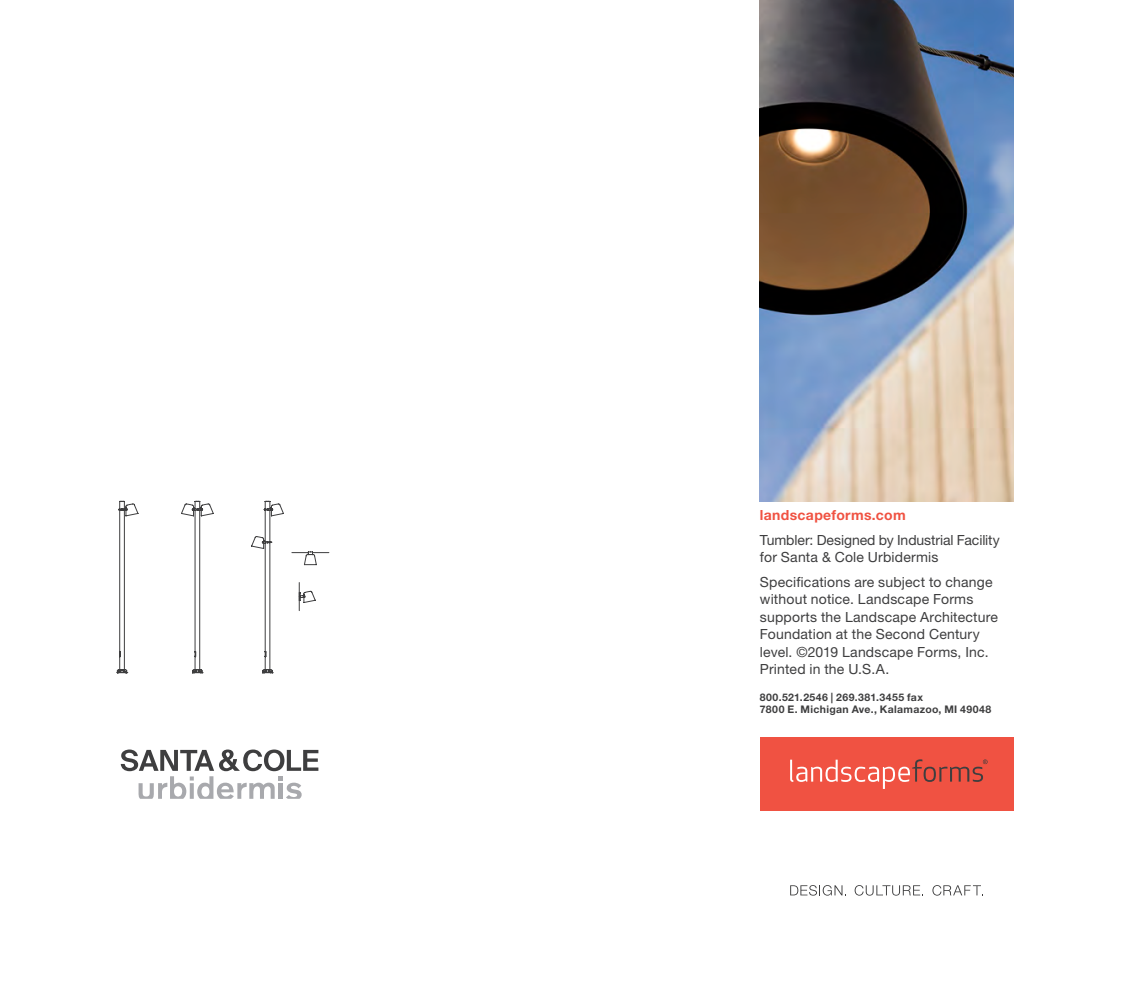
<style>
.page{position:relative;width:1134px;height:1008px;background:#fff}
.page>*{position:absolute;margin:0;border:0;box-sizing:border-box;transform-origin:0 0}
.t1{font:14px/17.5px "Helvetica Neue LT Pro";letter-spacing:.015em;color:#3e3e3f}
.t2{font:14px/17.5px "Helvetica Neue LT Pro";letter-spacing:-.005em;color:#3e3e3f}
.t3{font:700 14px "Helvetica Neue LT Pro";letter-spacing:.02em;color:#f05242}
.t4{font:700 10.5px "Helvetica Neue LT Pro";letter-spacing:.03em;color:#3e3e3f}
</style>
<div class="page">
<div style="left:760px;top:737px;width:253px;height:74px;background:#f05242"></div>
<svg style="left:790px;top:759px;width:198px;height:30px"></svg>
<svg style="left:790px;top:885px;width:56px;height:11px"></svg>
<svg style="left:855px;top:885px;width:68px;height:11px"></svg>
<svg style="left:932px;top:885px;width:51px;height:11px"></svg>
<img style="left:760px;top:0;width:253px;height:501px">
<svg style="left:121px;top:750px;width:197px;height:49px"></svg>
<svg style="left:292px;top:551px;width:37px;height:15px"></svg>
<svg style="left:116px;top:500px;width:23px;height:174px"></svg>
<svg style="left:181px;top:500px;width:33px;height:174px"></svg>
<svg style="left:251px;top:500px;width:33px;height:174px"></svg>
<svg style="left:298px;top:583px;width:18px;height:28px"></svg>
<p class="t3" style="left:760px;top:507px;width:147px">landscapeforms.com</p>
<p class="t2" style="left:760px;top:531px;width:241px">Tumbler: Designed by Industrial Facility for Santa &amp; Cole Urbidermis</p>
<p class="t1" style="left:760px;top:573px;width:240px">Specifications are subject to change without notice. Landscape Forms supports the Landscape Architecture Foundation at the Second Century level. ©2019 Landscape Forms, Inc.<br>Printed in the U.S.A.</p>
<p class="t4" style="left:760px;top:691px;width:165px">800.521.2546 | 269.381.3455 fax</p>
<p class="t4" style="left:760px;top:703px;width:233px">7800 E. Michigan Ave., Kalamazoo, MI 49048</p>
</div>
